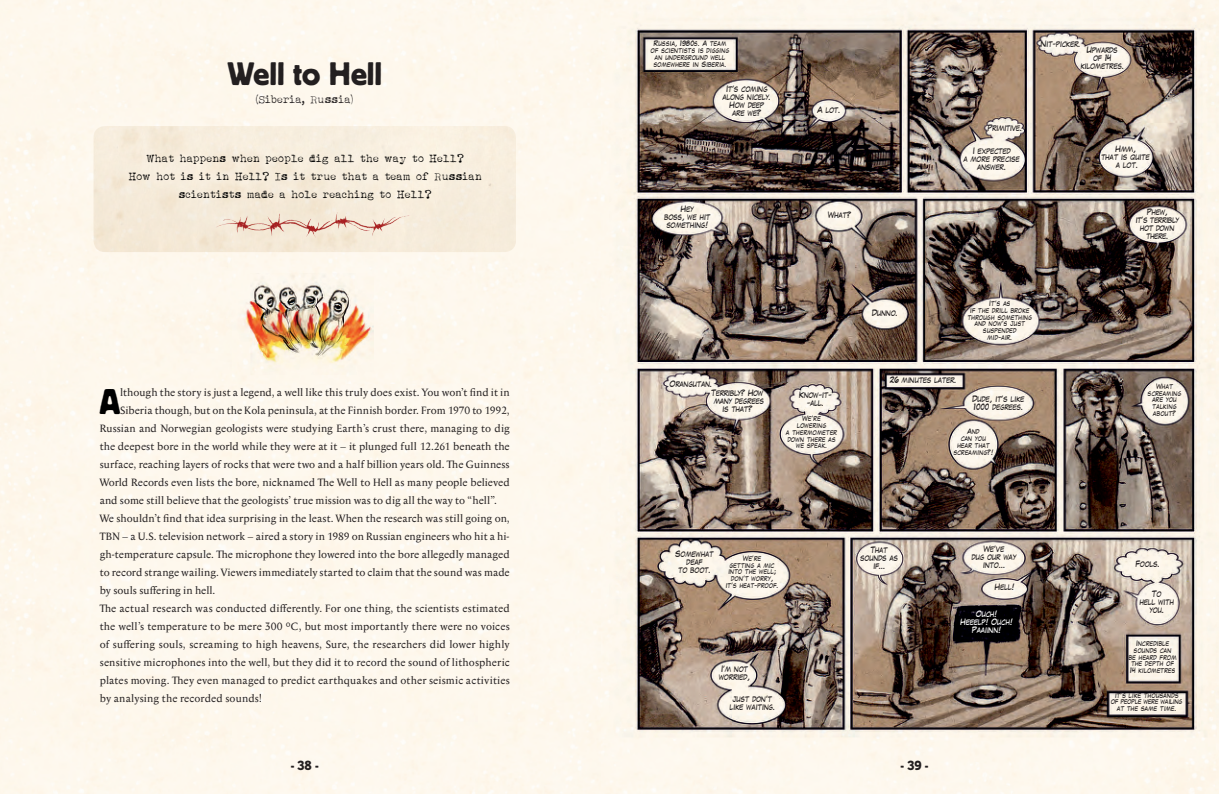
<style>
.page{position:relative;width:1219px;height:794px;background:#fff}
.page>*{position:absolute;margin:0;border:0;box-sizing:border-box;transform-origin:0 0}
.BĚŽNÝ_TEXT{font:37.2px "Block TOT";color:#000}
.t1{font:34px "Block TOT";color:#231f20}
.t2{font:14px "Block TOT";color:#231f20}
.PEREX{font:11px "Albertsthal Typewriter";color:#000}
.zeme_puvodu{font:11px "Albertsthal Typewriter";letter-spacing:-.01em;color:#231f20}
.BĚŽNÝ_TEXT-2{font:10.5px/18px "Anselm Serif";letter-spacing:.01em;color:#231f20;text-align:justify}
.t3{font:7.2px/8px "Laffayette Comic Pro";color:#231f20;text-align:center}
.t4{font:7.2px "Laffayette Comic Pro";color:#fff}
.t5{font:7.2px "Laffayette Comic Pro";letter-spacing:-.02em;color:#231f20}
.t6{font:6.1px/6.8px "Laffayette Comic Pro";letter-spacing:.03em;color:#231f20;text-align:center}
.t7{font:6.1px/6px "Laffayette Comic Pro";letter-spacing:-.01em;color:#231f20;text-align:center}
</style>
<div class="page">
<img style="left:609px;top:0;width:610px;height:794px">
<img style="left:128px;top:274px;width:352px;height:100px">
<img style="left:194px;top:213px;width:239px;height:30px">
<p class="t1" style="left:228px;top:55px;width:156px">Well to Hell</p>
<p class="zeme_puvodu" style="left:256px;top:93px;width:99px">(Siberia, Russia)</p>
<p class="PEREX" style="left:147px;top:152px;width:320px">What happens when people dig all the way to Hell?</p>
<p class="PEREX" style="left:129px;top:170px;width:355px">How hot is it in Hell? Is it true that a team of Russian</p>
<p class="PEREX" style="left:179px;top:188px;width:255px">scientists made a hole reaching to Hell?</p>
<p class="t6" style="left:654px;top:41px;width:74px">Russia, 1980s. A team</p>
<p class="t6" style="left:651px;top:47px;width:80px">of scientists is digging</p>
<p class="t6" style="left:655px;top:54px;width:72px">an underground well</p>
<p class="t6" style="left:654px;top:61px;width:74px">somewhere in Siberia.</p>
<p class="t3" style="left:726px;top:85px;width:43px">It’s coming</p>
<p class="t3" style="left:723px;top:93px;width:50px">along nicely.</p>
<p class="t3" style="left:729px;top:101px;width:36px">How deep</p>
<p class="t3" style="left:733px;top:109px;width:30px">are we?</p>
<p class="t3" style="left:681px;top:205px;width:14px">Hey</p>
<p class="t3" style="left:664px;top:213px;width:47px">boss, we hit</p>
<p class="t3" style="left:667px;top:221px;width:43px">something!</p>
<p class="t3" style="left:817px;top:106px;width:24px">A lot.</p>
<p class="t3" style="left:828px;top:211px;width:24px">What?</p>
<p class="t3" style="left:1041px;top:40px;width:41px">Nit-picker.</p>
<p class="t3" style="left:1087px;top:46px;width:32px">Upwards</p>
<p class="t3" style="left:1093px;top:54px;width:20px">of 14</p>
<p class="t3" style="left:1081px;top:62px;width:45px">kilometres.</p>
<p class="t5" style="left:988px;top:125px;width:36px">Primitive.</p>
<p class="t3" style="left:973px;top:147px;width:40px">I expected</p>
<p class="t3" style="left:964px;top:155px;width:57px">a more precise answer.</p>
<p class="t3" style="left:1115px;top:145px;width:22px">Hmm,</p>
<p class="t3" style="left:1101px;top:153px;width:50px">that is quite</p>
<p class="t3" style="left:1116px;top:161px;width:23px">a lot.</p>
<p class="t3" style="left:1147px;top:208px;width:22px">Phew,</p>
<p class="t5" style="left:1136px;top:216px;width:45px">it’s terribly</p>
<p class="t3" style="left:1140px;top:224px;width:36px">hot down</p>
<p class="t3" style="left:1146px;top:232px;width:24px">there.</p>
<p class="BĚŽNÝ_TEXT" style="left:100px;top:381px;width:22px">A</p>
<p class="BĚŽNÝ_TEXT-2" style="left:120px;top:383px;width:391px">lthough the story is just a legend, a well like this truly does exist. You won’t find it in</p>
<p class="BĚŽNÝ_TEXT-2" style="left:120px;top:401px;width:391px">Siberia though, but on the Kola peninsula, at the Finnish border. From 1970 to 1992,</p>
<p class="BĚŽNÝ_TEXT-2" style="left:100px;top:419px;width:412px">Russian and Norwegian geologists were studying Earth’s crust there, managing to dig</p>
<p class="BĚŽNÝ_TEXT-2" style="left:100px;top:437px;width:411px">the deepest bore in the world while they were at it – it plunged full 12.261 beneath the</p>
<p class="BĚŽNÝ_TEXT-2" style="left:100px;top:455px;width:411px">surface, reaching layers of rocks that were two and a half billion years old. The Guinness</p>
<p class="BĚŽNÝ_TEXT-2" style="left:100px;top:473px;width:411px">World Records even lists the bore, nicknamed The Well to Hell as many people believed</p>
<p class="BĚŽNÝ_TEXT-2" style="left:100px;top:491px;width:399px">and some still believe that the geologists’ true mission was to dig all the way to “hell”.</p>
<p class="BĚŽNÝ_TEXT-2" style="left:100px;top:509px;width:411px">We shouldn’t find that idea surprising in the least. When the research was still going on, TBN – a U.S. television network – aired a story in 1989 on Russian engineers who hit a hi&shy;gh-temperature capsule. The microphone they lowered into the bore allegedly managed to record strange wailing. Viewers immediately started to claim that the sound was made by souls suffering in hell.</p>
<p class="BĚŽNÝ_TEXT-2" style="left:100px;top:599px;width:412px">The actual research was conducted differently. For one thing, the scientists estimated the well’s temperature to be mere 300 °C, but most importantly there were no voices of suffering souls, screaming to high heavens, Sure, the researchers did lower highly sensitive microphones into the well, but they did it to record the sound of lithospheric plates moving. They even managed to predict earthquakes and other seismic activities by analysing the recorded sounds!</p>
<p class="t3" style="left:670px;top:380px;width:44px">Orangutan.</p>
<p class="t3" style="left:712px;top:389px;width:53px">Terribly? How</p>
<p class="t3" style="left:714px;top:397px;width:51px">many degrees</p>
<p class="t3" style="left:722px;top:405px;width:32px">is that?</p>
<p class="t3" style="left:799px;top:391px;width:34px">Know-it-</p>
<p class="t3" style="left:807px;top:399px;width:18px">-all.</p>
<p class="t6" style="left:803px;top:415px;width:20px">We’re</p>
<p class="t6" style="left:797px;top:422px;width:31px">lowering</p>
<p class="t6" style="left:786px;top:429px;width:52px">a thermometer</p>
<p class="t6" style="left:788px;top:436px;width:49px">down there as</p>
<p class="t6" style="left:796px;top:443px;width:32px">we speak.</p>
<p class="t3" style="left:872px;top:309px;width:27px">Dunno.</p>
<p class="t6" style="left:989px;top:300px;width:23px">It’s as</p>
<p class="t6" style="left:968px;top:307px;width:66px">if the drill broke through something and now’s just</p>
<p class="t6" style="left:983px;top:327px;width:35px">suspended</p>
<p class="t6" style="left:987px;top:334px;width:26px">mid-air.</p>
<p class="t3" style="left:890px;top:376px;width:68px">26 minutes later.</p>
<p class="t3" style="left:972px;top:395px;width:53px">Dude, it’s like</p>
<p class="t3" style="left:974px;top:403px;width:51px">1000 degrees.</p>
<p class="t6" style="left:967px;top:428px;width:14px">And</p>
<p class="t6" style="left:961px;top:435px;width:27px">can you</p>
<p class="t6" style="left:957px;top:442px;width:34px">hear that</p>
<p class="t6" style="left:954px;top:449px;width:41px">screaming?!</p>
<p class="t3" style="left:676px;top:550px;width:40px">Somewhat</p>
<p class="t3" style="left:687px;top:558px;width:17px">deaf</p>
<p class="t3" style="left:678px;top:566px;width:34px">to boot.</p>
<p class="t6" style="left:743px;top:555px;width:20px">We’re</p>
<p class="t6" style="left:730px;top:562px;width:46px">getting a mic</p>
<p class="t6" style="left:728px;top:569px;width:49px">into the well;</p>
<p class="t6" style="left:726px;top:575px;width:54px">don’t worry, it’s heat-proof.</p>
<p class="t3" style="left:719px;top:665px;width:32px;text-align:left">I’m not worried,</p>
<p class="t3" style="left:733px;top:695px;width:41px">just don’t</p>
<p class="t3" style="left:730px;top:703px;width:47px">like waiting.</p>
<p class="t3" style="left:871px;top:546px;width:19px">That</p>
<p class="t3" style="left:860px;top:554px;width:39px">sounds as if…</p>
<p class="t3" style="left:984px;top:545px;width:22px">We’ve</p>
<p class="t3" style="left:972px;top:553px;width:46px">dug our way</p>
<p class="t3" style="left:983px;top:561px;width:23px">into…</p>
<p class="t3" style="left:995px;top:583px;width:21px">Hell!</p>
<p class="t4" style="left:976px;top:611px;width:23px">Ouch!</p>
<p class="t4" style="left:961px;top:619px;width:53px">Heeelp! Ouch!</p>
<p class="t4" style="left:972px;top:627px;width:30px">Paaiinn!</p>
<h3 class="t2" style="left:291px;top:758px;width:29px">- 38 -</h3>
<h3 class="t2" style="left:901px;top:758px;width:29px">- 39 -</h3>
<p class="t6" style="left:1156px;top:383px;width:18px">What</p>
<p class="t6" style="left:1148px;top:390px;width:35px">screaming</p>
<p class="t6" style="left:1152px;top:396px;width:26px">are you</p>
<p class="t6" style="left:1153px;top:403px;width:26px;text-align:left">talking about?</p>
<p class="t3" style="left:1136px;top:560px;width:25px">Fools.</p>
<p class="t3" style="left:1152px;top:590px;width:11px">To</p>
<p class="t3" style="left:1140px;top:598px;width:36px">hell with you.</p>
<p class="t6" style="left:1134px;top:640px;width:39px">Incredible sounds can</p>
<p class="t6" style="left:1129px;top:654px;width:50px">be heard from the depth of</p>
<p class="t6" style="left:1130px;top:667px;width:47px">14 kilometres</p>
<p class="t6" style="left:1115px;top:692px;width:65px">it’s like thousands</p>
<p class="t7" style="left:1111px;top:699px;width:73px">of people were wailing at the same time.</p>
</div>
